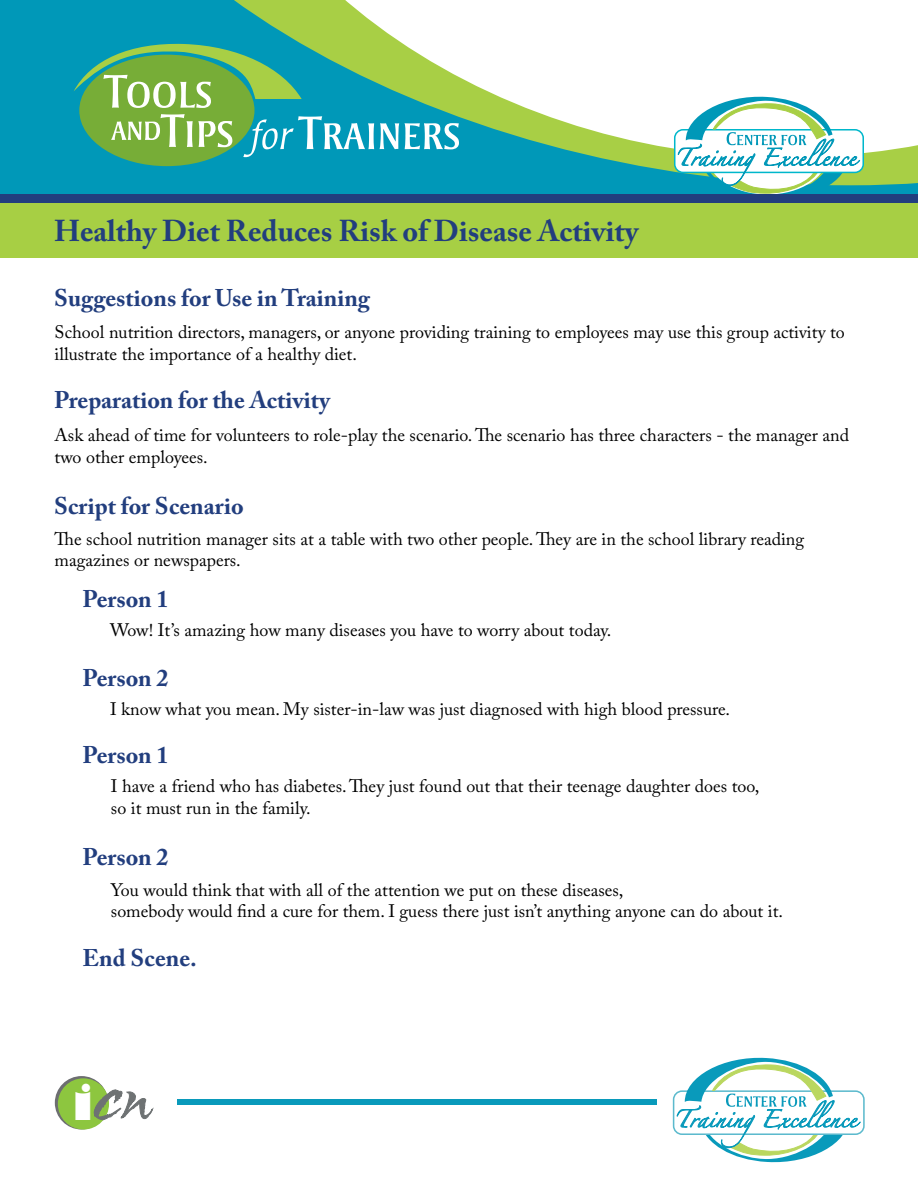
<style>
.page{position:relative;width:918px;height:1188px;background:#fff}
.page>*{position:absolute;margin:0;border:0;box-sizing:border-box;transform-origin:0 0}
.t1{font:800 48.45px "Gill Sans";color:#fff}
.t2{font:700 30px "Adobe Caslon Pro";color:#223e7e}
.t3{font:700 24px "Adobe Caslon Pro";color:#223e7e}
.t4{font:18px/21.6px "Adobe Caslon Pro";color:#000}
</style>
<div class="page">
<div style="left:0;top:0;width:918px;height:194px;background:#0098b8"></div>
<svg style="left:22px;top:0;width:896px;height:185px"></svg>
<svg style="left:677px;top:95px;width:184px;height:99px"></svg>
<div style="left:0;top:202px;width:918px;height:55px;background:#a7cf44"></div>
<div style="left:0;top:194px;width:918px;height:9px;background:#223e7e"></div>
<svg style="left:676px;top:1057px;width:185px;height:106px"></svg>
<div style="left:178px;top:1099px;width:479px;height:6px;background:#099abb"></div>
<svg style="left:55px;top:1076px;width:53px;height:53px"></svg>
<div style="left:58px;top:1078px;width:51px;height:52px;background:#8dc63f;border-radius:50%"></div>
<svg style="left:94px;top:1090px;width:59px;height:30px"></svg>
<h2 class="t2" style="left:54px;top:213px;width:586px">Healthy Diet Reduces Risk of Disease Activity</h2>
<h3 class="t3" style="left:54px;top:284px;width:317px">Suggestions for Use in Training</h3>
<p class="t4" style="left:55px;top:321px;width:792px">School nutrition directors, managers, or anyone providing training to employees may use this group activity to illustrate the importance of a healthy diet.</p>
<h3 class="t3" style="left:54px;top:385px;width:278px">Preparation for the Activity</h3>
<p class="t4" style="left:55px;top:424px;width:796px">Ask ahead of time for volunteers to role-play the scenario. The scenario has three characters - the manager and two other employees.</p>
<h3 class="t3" style="left:54px;top:492px;width:191px">Script for Scenario</h3>
<p class="t4" style="left:55px;top:528px;width:751px">The school nutrition manager sits at a table with two other people. They are in the school library reading magazines or newspapers.</p>
<h3 class="t3" style="left:82px;top:585px;width:88px">Person 1</h3>
<p class="t4" style="left:110px;top:619px;width:503px">Wow! It’s amazing how many diseases you have to worry about today.</p>
<h3 class="t3" style="left:82px;top:663px;width:88px">Person 2</h3>
<p class="t4" style="left:110px;top:698px;width:622px">I know what you mean. My sister-in-law was just diagnosed with high blood pressure.</p>
<h3 class="t3" style="left:82px;top:741px;width:88px">Person 1</h3>
<p class="t4" style="left:111px;top:775px;width:650px">I have a friend who has diabetes. They just found out that their teenage daughter does too, so it must run in the family.</p>
<h3 class="t3" style="left:82px;top:843px;width:88px">Person 2</h3>
<p class="t4" style="left:111px;top:879px;width:674px">You would think that with all of the attention we put on these diseases,<br>somebody would find a cure for them. I guess there just isn’t anything anyone can do about it.</p>
<h3 class="t3" style="left:82px;top:944px;width:116px">End Scene.</h3>
<h1 class="t1" style="left:73px;top:1065px;width:22px">i</h1>
</div>
